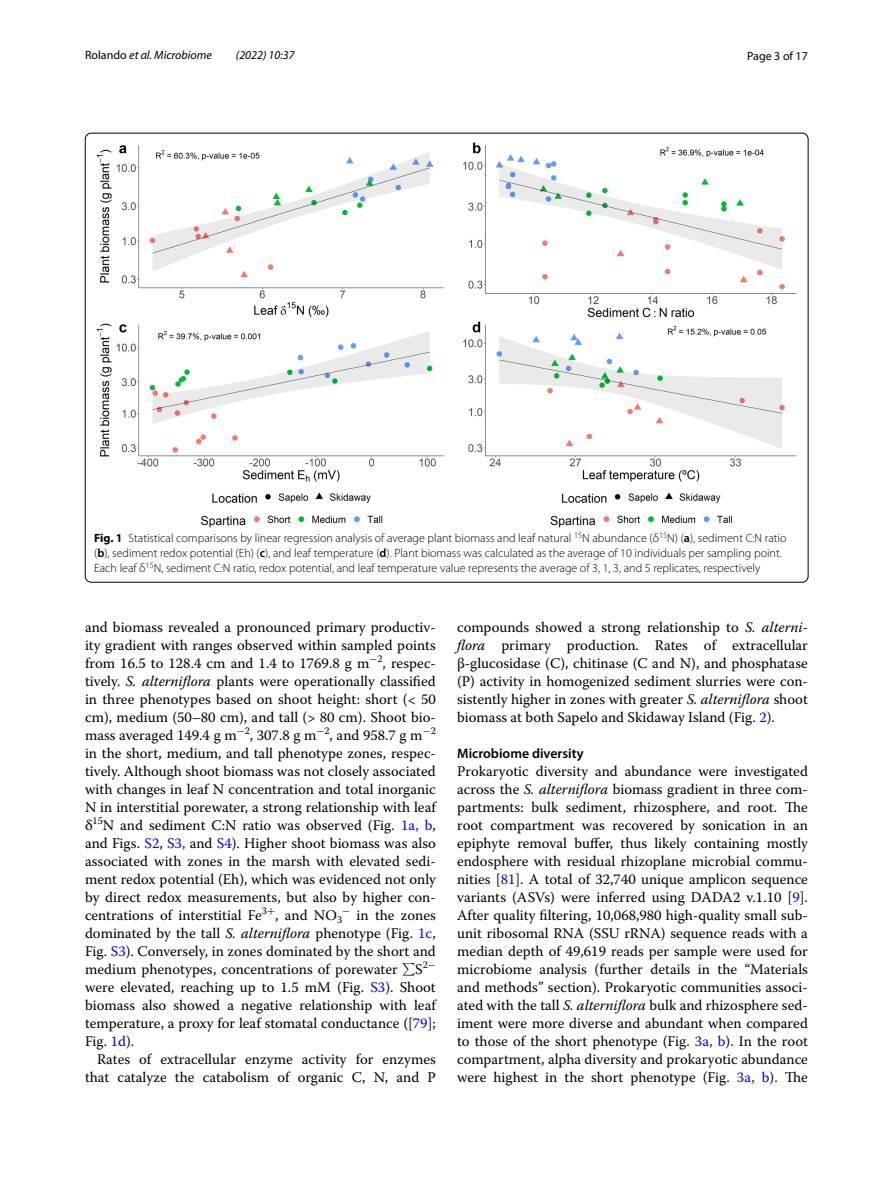
<style>
.page{position:relative;width:893px;height:1187px;background:#fff}
.page>*{position:absolute;margin:0;border:0;box-sizing:border-box;transform-origin:0 0}
.t1{font:14.7px/18px "Warnock Pro";color:#000;text-align:justify}
.t2{font:600 13.8px "Myriad Pro";color:#000}
.t3{font:300 12px/15px "Myriad Pro";color:#000}
.t4{font:italic 12px "Myriad Pro";color:#000}
.t5{font:12px "Myriad Pro";color:#000}
.s1{font-style:normal}
.s2{font-weight:700}
.s3{font-weight:600}
.s4{font-style:italic}
.s5{color:#00f}
</style>
<div class="page">
<img style="left:96px;top:142px;width:701px;height:385px">
<p class="t4" style="left:85px;top:48px;width:128px"><span class="s1">Rolando</span> et al. Microbiome</p>
<p class="t4" style="left:236px;top:48px;width:60px">(2022) 10:37</p>
<p class="t5" style="left:747px;top:48px;width:62px">Page 3 of 17</p>
<p class="t3" style="left:94px;top:531px;width:694px"><span class="s2">Fig. 1</span> Statistical comparisons by linear regression analysis of average plant biomass and leaf natural <sup>15</sup>N abundance (δ<sup>15</sup>N) (<span class="s3">a</span>), sediment C:N ratio (<span class="s3">b</span>), sediment redox potential (Eh) (<span class="s3">c</span>), and leaf temperature (<span class="s3">d</span>). Plant biomass was calculated as the average of 10 individuals per sampling point.<br>Each leaf δ<sup>15</sup>N, sediment C:N ratio, redox potential, and leaf temperature value represents the average of 3, 1, 3, and 5 replicates, respectively</p>
<p class="t1" style="left:85px;top:617px;width:352px">and biomass revealed a pronounced primary productiv&shy;ity gradient with ranges observed within sampled points from 16.5 to 128.4 cm and 1.4 to 1769.8 g m<sup>−</sup><sup>2</sup>, respec&shy;tively. <span class="s4">S. alterniflora</span> plants were operationally classified in three phenotypes based on shoot height: short (&lt; 50 cm), medium (50–80 cm), and tall (&gt; 80 cm). Shoot bio&shy;mass averaged 149.4 g m<sup>−</sup><sup>2</sup>, 307.8 g m<sup>−</sup><sup>2</sup>, and 958.7 g m<sup>−</sup><sup>2 </sup>in the short, medium, and tall phenotype zones, respec&shy;tively. Although shoot biomass was not closely associated with changes in leaf N concentration and total inorganic N in interstitial porewater, a strong relationship with leaf δ<sup>15</sup>N and sediment C:N ratio was observed (Fig. <span class="s5">1a, b</span>, and Figs. <span class="s5">S2</span>, <span class="s5">S3,</span> and <span class="s5">S4</span>). Higher shoot biomass was also associated with zones in the marsh with elevated sedi&shy;ment redox potential (Eh), which was evidenced not only by direct redox measurements, but also by higher con&shy;centrations of interstitial Fe<sup>3</sup><sup>+</sup>, and NO<sub>3</sub><sup>−</sup> in the zones dominated by the tall <span class="s4">S. alterniflora</span> phenotype (Fig. <span class="s5">1c</span>, Fig. <span class="s5">S3</span>). Conversely, in zones dominated by the short and medium phenotypes, concentrations of porewater ∑S<sup>2</sup><sup>− </sup>were elevated, reaching up to 1.5 mM (Fig. <span class="s5">S3</span>). Shoot biomass also showed a negative relationship with leaf temperature, a proxy for leaf stomatal conductance ([<span class="s5">79</span>]; Fig. <span class="s5">1d</span>).</p>
<p class="t1" style="left:85px;top:1049px;width:352px;text-align:right">Rates of extracellular enzyme activity for enzymes that catalyze the catabolism of organic C, N, and P</p>
<p class="t1" style="left:457px;top:617px;width:352px">compounds showed a strong relationship to <span class="s4">S. alterni&shy;flora</span> primary production. Rates of extracellular β-glucosidase (C), chitinase (C and N), and phosphatase (P) activity in homogenized sediment slurries were con&shy;sistently higher in zones with greater <span class="s4">S. alterniflora</span> shoot biomass at both Sapelo and Skidaway Island (Fig. <span class="s5">2</span>).</p>
<p class="t2" style="left:457px;top:744px;width:128px">Microbiome diversity</p>
<p class="t1" style="left:457px;top:761px;width:352px">Prokaryotic diversity and abundance were investigated across the <span class="s4">S. alterniflora</span> biomass gradient in three com&shy;partments: bulk sediment, rhizosphere, and root. The root compartment was recovered by sonication in an epiphyte removal buffer, thus likely containing mostly endosphere with residual rhizoplane microbial commu&shy;nities [<span class="s5">81</span>]. A total of 32,740 unique amplicon sequence variants (ASVs) were inferred using DADA2 v.1.10 [<span class="s5">9</span>].<br>After quality filtering, 10,068,980 high-quality small sub&shy;unit ribosomal RNA (SSU rRNA) sequence reads with a median depth of 49,619 reads per sample were used for microbiome analysis (further details in the “Materials and methods” section). Prokaryotic communities associ&shy;ated with the tall <span class="s4">S. alterniflora</span> bulk and rhizosphere sed&shy;iment were more diverse and abundant when compared to those of the short phenotype (Fig. <span class="s5">3a, b</span>). In the root compartment, alpha diversity and prokaryotic abundance were highest in the short phenotype (Fig. <span class="s5">3a, b</span>). The</p>
</div>
